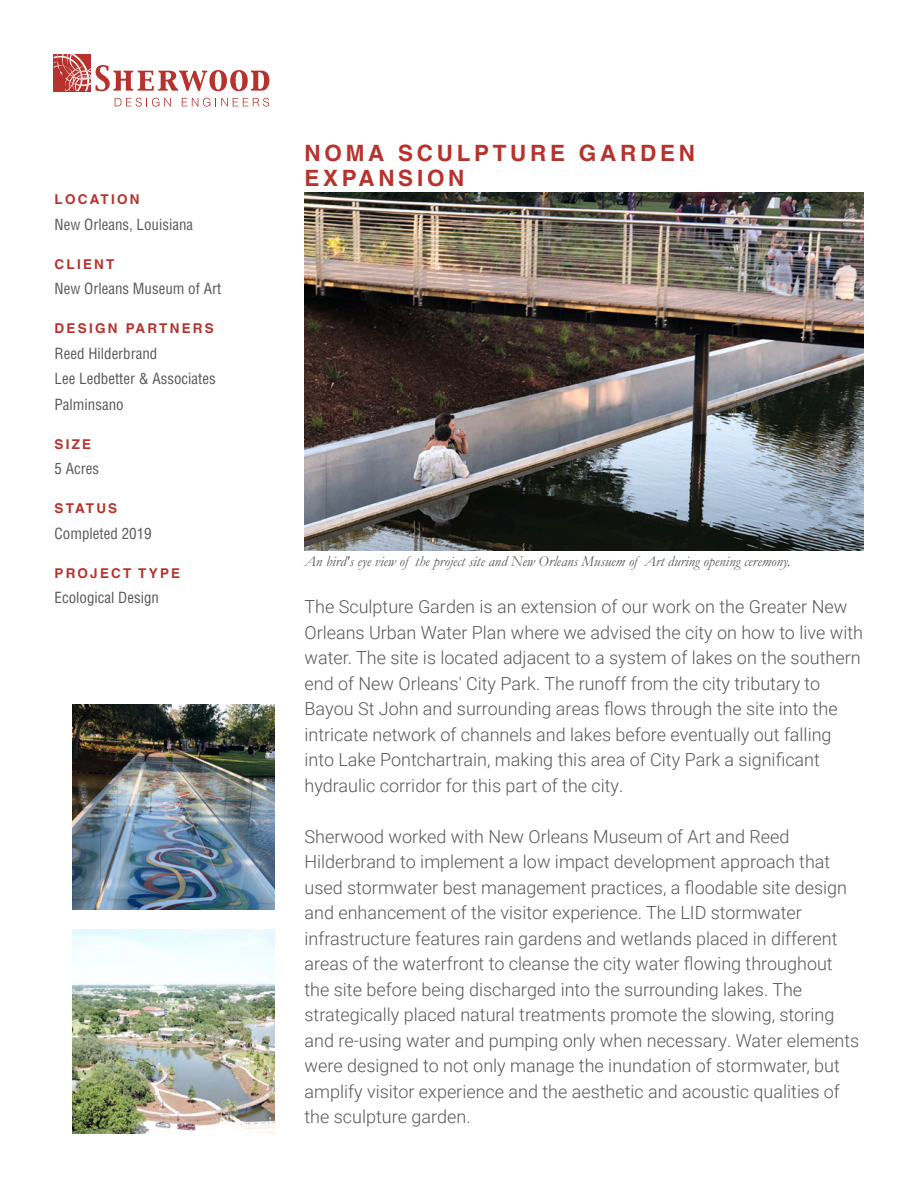
<style>
.page{position:relative;width:918px;height:1188px;background:#fff}
.page>*{position:absolute;margin:0;border:0;box-sizing:border-box;transform-origin:0 0}
.t1{font:700 22.5px/25.5px "Helvetica";letter-spacing:.165em;color:#b7322c}
.Sherwood___Body_Text{font:300 18px/25.5px "Roboto";color:#57585a}
.Sherwood____Sub_Head{font:condensed 15px "Helvetica";color:#57585a}
.Sherwood____Image_Ti{font:italic 15px "Garamond";color:#57585a}
.Sherwood____Headers{font:700 13.5px "Helvetica";letter-spacing:.165em;color:#b7322c}
</style>
<div class="page">
<img style="left:304px;top:192px;width:560px;height:359px">
<img style="left:72px;top:930px;width:202px;height:204px">
<img style="left:72px;top:705px;width:202px;height:204px">
<svg style="left:115px;top:98px;width:56px;height:9px"></svg>
<svg style="left:182px;top:98px;width:87px;height:9px"></svg>
<svg style="left:54px;top:54px;width:215px;height:38px"></svg>
<p class="Sherwood____Headers" style="left:55px;top:191px;width:86px">LOCATION</p>
<p class="Sherwood____Sub_Head" style="left:55px;top:215px;width:140px">New Orleans, Louisiana</p>
<p class="Sherwood____Headers" style="left:55px;top:256px;width:61px">CLIENT</p>
<p class="Sherwood____Sub_Head" style="left:55px;top:279px;width:168px">New Orleans Museum of Art</p>
<p class="Sherwood____Headers" style="left:55px;top:320px;width:161px">DESIGN PARTNERS</p>
<p class="Sherwood____Sub_Head" style="left:55px;top:344px;width:104px">Reed Hilderbrand</p>
<p class="Sherwood____Sub_Head" style="left:55px;top:369px;width:163px">Lee Ledbetter &amp; Associates</p>
<p class="Sherwood____Sub_Head" style="left:55px;top:395px;width:71px">Palminsano</p>
<p class="Sherwood____Headers" style="left:55px;top:436px;width:38px">SIZE</p>
<p class="Sherwood____Sub_Head" style="left:55px;top:459px;width:46px">5 Acres</p>
<p class="Sherwood____Headers" style="left:55px;top:500px;width:64px">STATUS</p>
<p class="Sherwood____Sub_Head" style="left:55px;top:524px;width:99px">Completed 2019</p>
<p class="Sherwood____Headers" style="left:55px;top:565px;width:127px">PROJECT TYPE</p>
<p class="Sherwood____Sub_Head" style="left:55px;top:588px;width:106px">Ecological Design</p>
<p class="t1" style="left:304px;top:140px;width:392px">NOMA SCULPTURE GARDEN<br>EXPANSION</p>
<p class="Sherwood____Image_Ti" style="left:304px;top:552px;width:488px">An bird's eye view of the project site and New Orleans Musuem of Art during opening ceremony.</p>
<p class="Sherwood___Body_Text" style="left:304px;top:594px;width:560px">The Sculpture Garden is an extension of our work on the Greater New Orleans Urban Water Plan where we advised the city on how to live with water. The site is located adjacent to a system of lakes on the southern end of New Orleans' City Park. The runoff from the city tributary to Bayou St John and surrounding areas flows through the site into the intricate network of channels and lakes before eventually out falling into Lake Pontchartrain, making this area of City Park a significant hydraulic corridor for this part of the city.</p>
<p class="Sherwood___Body_Text" style="left:304px;top:823px;width:556px">Sherwood worked with New Orleans Museum of Art and Reed Hilderbrand to implement a low impact development approach that used stormwater best management practices, a floodable site design and enhancement of the visitor experience. The LID stormwater infrastructure features rain gardens and wetlands placed in different areas of the waterfront to cleanse the city water flowing throughout the site before being discharged into the surrounding lakes. The strategically placed natural treatments promote the slowing, storing and re-using water and pumping only when necessary. Water elements were designed to not only manage the inundation of stormwater, but amplify visitor experience and the aesthetic and acoustic qualities of the sculpture garden.</p>
</div>
